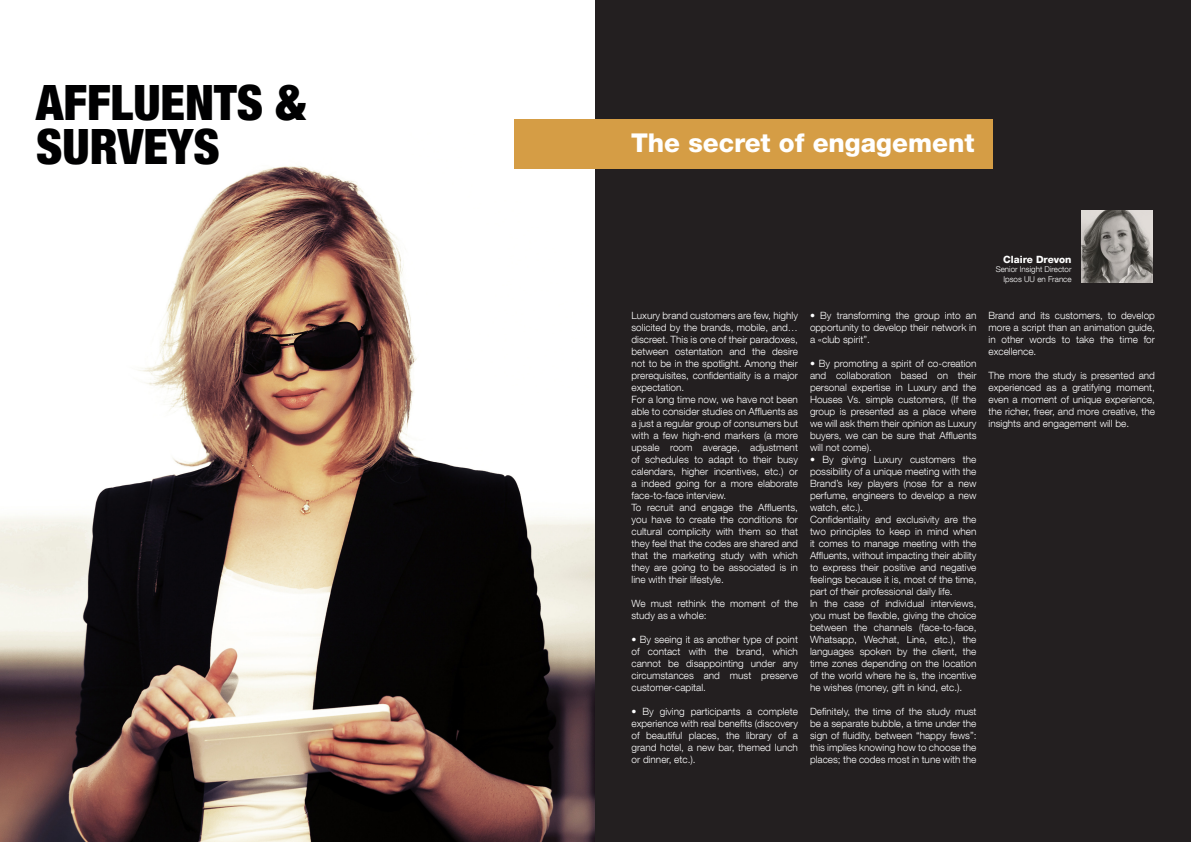
<style>
.page{position:relative;width:1191px;height:842px;background:#fff}
.page>*{position:absolute;margin:0;border:0;box-sizing:border-box;transform-origin:0 0}
.t1{font:900 condensed 49px "Helvetica Neue LT Std";color:#000001}
.t2{font:800 26px "Helvetica Neue LT Std";color:#fff}
.t3{font:300 10px/12px "Helvetica Neue LT Com";color:#fff;text-align:justify}
.t4{font:800 10px "Helvetica Neue LT Com";color:#fff}
.t5{font:300 8px/9.6px "Helvetica Neue LT Com";color:#fff;text-align:right}
</style>
<div class="page">
<img style="left:0;top:166px;width:595px;height:676px">
<div style="left:476px;top:119px;width:38px;height:75px;background:#fff"></div>
<div style="left:595px;top:0;width:596px;height:842px;background:#231f20"></div>
<div style="left:514px;top:119px;width:478px;height:50px;background:#d59d45"></div>
<img style="left:1081px;top:210px;width:71px;height:72px">
<p class="t1" style="left:36px;top:72px;width:271px">AFFLUENTS &amp;</p>
<p class="t1" style="left:36px;top:116px;width:185px">SURVEYS</p>
<p class="t2" style="left:631px;top:128px;width:345px">The secret of engagement</p>
<p class="t3" style="left:631px;top:309px;width:168px">Luxury brand customers are few, highly solicited by the brands, mobile, and… discreet. This is one of their paradoxes, between ostentation and the desire not to be in the spotlight. Among their prerequisites, confidentiality is a major expectation.</p>
<p class="t3" style="left:631px;top:393px;width:168px">For a long time now, we have not been able to consider studies on Affluents as a just a regular group of consumers but with a few high-end markers (a more upsale room average, adjustment of schedules to adapt to their busy calendars, higher incentives, etc.) or a indeed going for a more elaborate face-to-face interview.</p>
<p class="t3" style="left:631px;top:501px;width:168px">To recruit and engage the Affluents, you have to create the conditions for cultural complicity with them so that they feel that the codes are shared and that the marketing study with which they are going to be associated is in line with their lifestyle.</p>
<p class="t3" style="left:631px;top:597px;width:168px">We must rethink the moment of the study as a whole:</p>
<p class="t3" style="left:631px;top:633px;width:168px">• By seeing it as another type of point of contact with the brand, which cannot be disappointing under any circumstances and must preserve customer-capital.</p>
<p class="t3" style="left:631px;top:705px;width:168px">• By giving participants a complete experience with real benefits (discovery of beautiful places, the library of a grand hotel, a new bar, themed lunch or dinner, etc.).</p>
<p class="t3" style="left:810px;top:309px;width:168px">• By transforming the group into an opportunity to develop their network in a «club spirit”.</p>
<p class="t3" style="left:810px;top:357px;width:168px">• By promoting a spirit of co-creation and collaboration based on their personal expertise in Luxury and the Houses Vs. simple customers, (If the group is presented as a place where we will ask them their opinion as Luxury buyers, we can be sure that Affluents will not come).</p>
<p class="t3" style="left:810px;top:453px;width:168px">• By giving Luxury customers the possibility of a unique meeting with the Brand’s key players (nose for a new perfume, engineers to develop a new watch, etc.).</p>
<p class="t3" style="left:810px;top:513px;width:168px">Confidentiality and exclusivity are the two principles to keep in mind when it comes to manage meeting with the Affluents, without impacting their ability to express their positive and negative feelings because it is, most of the time, part of their professional daily life.</p>
<p class="t3" style="left:810px;top:597px;width:168px">In the case of individual interviews, you must be flexible, giving the choice between the channels (face-to-face, Whatsapp, Wechat, Line, etc.), the languages spoken by the client, the time zones depending on the location of the world where he is, the incentive he wishes (money, gift in kind, etc.).</p>
<p class="t3" style="left:810px;top:705px;width:168px">Definitely, the time of the study must be a separate bubble, a time under the sign of fluidity, between “happy fews”: this implies knowing how to choose the places; the codes most in tune with the</p>
<p class="t4" style="left:1003px;top:253px;width:70px">Claire Drevon</p>
<p class="t5" style="left:995px;top:265px;width:77px">Senior Insight Director<br>Ipsos UU en France</p>
<p class="t3" style="left:988px;top:309px;width:168px">Brand and its customers, to develop more a script than an animation guide, in other words to take the time for excellence.</p>
<p class="t3" style="left:988px;top:369px;width:168px">The more the study is presented and experienced as a gratifying moment, even a moment of unique experience, the richer, freer, and more creative, the insights and engagement will be.</p>
</div>
